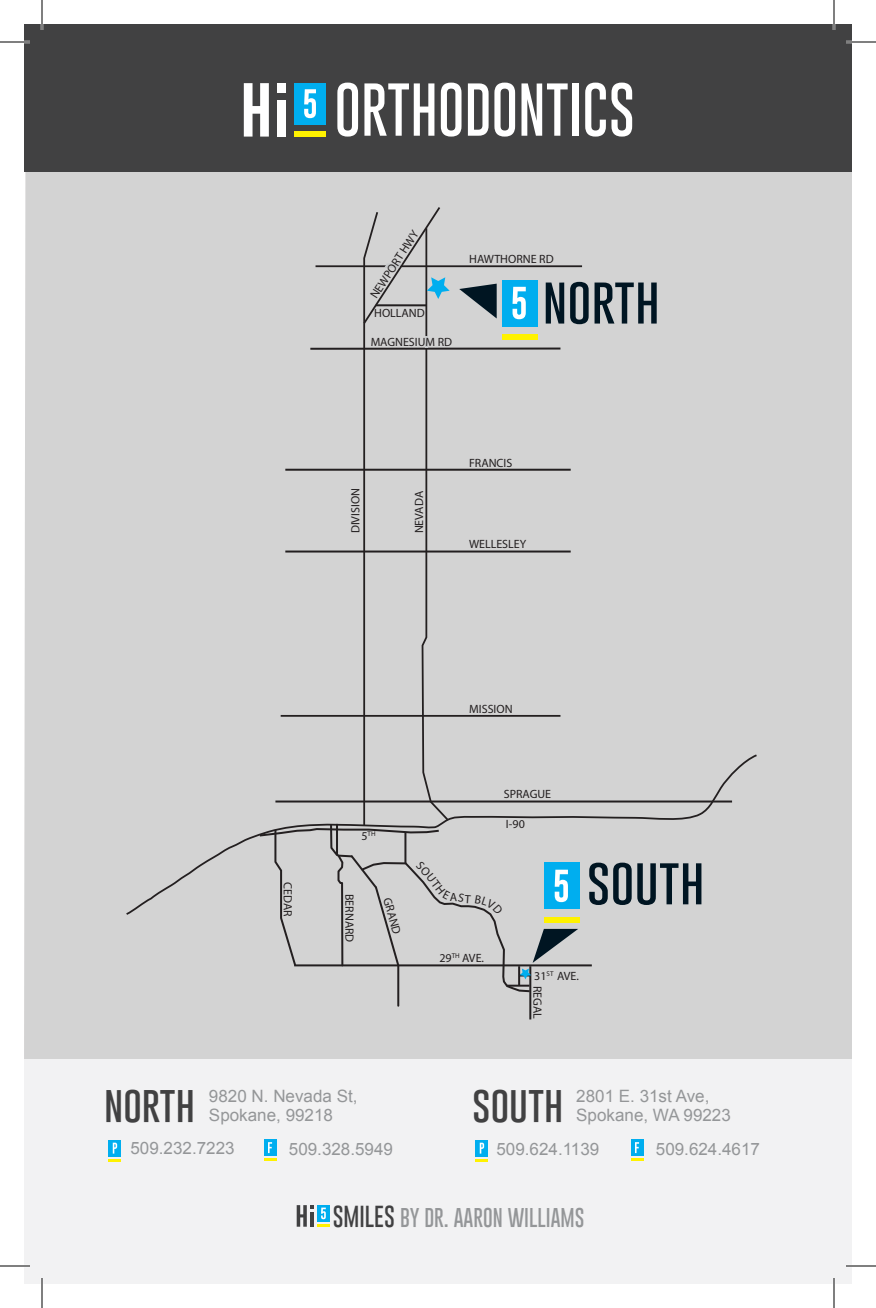
<style>
.page{position:relative;width:876px;height:1308px;background:#fff}
.page>*{position:absolute;margin:0;border:0;box-sizing:border-box;transform-origin:0 0}
.t1{font:100 37.8px "Gobold";color:#414142}
.t2{font:100 19.8px "Gobold";color:#949698}
.t3{font:17px/19px "Arial";color:#949698}
.t4{font:12px "Myriad Pro";color:#231f20}
.t5{font:7px "Myriad Pro";color:#231f20}
.s1{font-size:12px}
.s2{font-family:"Gobold";font-weight:100;font-size:37.8px;color:#414142}
.s3{font-size:22.2px;color:#414142}
</style>
<div class="page">
<div style="left:24px;top:171px;width:828px;height:889px;background:#d3d3d3"></div>
<div style="left:24px;top:1060px;width:828px;height:224px;background:#f2f2f3"></div>
<svg style="left:475px;top:1140px;width:13px;height:3px"></svg>
<svg style="left:475px;top:1143px;width:13px;height:18px"></svg>
<div style="left:631px;top:1139px;width:12px;height:17px;background:#00aeef"></div>
<svg style="left:631px;top:1159px;width:12px;height:2px"></svg>
<svg style="left:635px;top:1142px;width:4px;height:11px"></svg>
<svg style="left:108px;top:1140px;width:13px;height:3px"></svg>
<svg style="left:108px;top:1143px;width:13px;height:18px"></svg>
<div style="left:264px;top:1139px;width:12px;height:17px;background:#00aeef"></div>
<svg style="left:264px;top:1159px;width:12px;height:2px"></svg>
<svg style="left:268px;top:1142px;width:4px;height:11px"></svg>
<svg style="left:297px;top:1205px;width:33px;height:22px"></svg>
<div style="left:124px;top:753px;width:635px;height:163px;background:#d3d3d3"></div>
<hr style="left:275px;top:801px;width:457px;height:2px;background:#231f20">
<div style="left:24px;top:24px;width:828px;height:147px;background:#414142"></div>
<svg style="left:337px;top:83px;width:21px;height:54px"></svg>
<svg style="left:364px;top:83px;width:70px;height:53px"></svg>
<svg style="left:441px;top:83px;width:21px;height:54px"></svg>
<svg style="left:468px;top:83px;width:47px;height:54px"></svg>
<svg style="left:522px;top:83px;width:46px;height:53px"></svg>
<div style="left:573px;top:83px;width:6px;height:53px;background:#fff"></div>
<svg style="left:585px;top:83px;width:47px;height:54px"></svg>
<svg style="left:244px;top:83px;width:25px;height:54px"></svg>
<div style="left:278px;top:100px;width:8px;height:37px;background:#fff"></div>
<div style="left:278px;top:83px;width:8px;height:9px;background:#fff"></div>
<div style="left:294px;top:83px;width:32px;height:41px;background:#00aeef"></div>
<div style="left:294px;top:131px;width:32px;height:5px;background:#fff200"></div>
<svg style="left:304px;top:89px;width:12px;height:29px"></svg>
<hr style="left:0;top:41px;width:30px;height:2px;background:#fff">
<hr style="left:846px;top:41px;width:30px;height:2px;background:#fff">
<hr style="left:0;top:1265px;width:30px;height:2px;background:#fff">
<hr style="left:846px;top:1265px;width:30px;height:2px;background:#fff">
<hr style="left:41px;top:0;width:2px;height:30px;background:#fff">
<hr style="left:41px;top:1278px;width:2px;height:30px;background:#fff">
<hr style="left:833px;top:0;width:2px;height:30px;background:#fff">
<hr style="left:833px;top:1278px;width:2px;height:30px;background:#fff">
<hr style="left:0;top:42px;width:30px;height:1px;background:#000">
<hr style="left:846px;top:42px;width:30px;height:1px;background:#000">
<hr style="left:0;top:1266px;width:30px;height:1px;background:#000">
<hr style="left:846px;top:1266px;width:30px;height:1px;background:#000">
<hr style="left:42px;top:0;width:1px;height:30px;background:#000">
<hr style="left:42px;top:1278px;width:1px;height:30px;background:#000">
<hr style="left:834px;top:0;width:1px;height:30px;background:#000">
<hr style="left:834px;top:1278px;width:1px;height:30px;background:#000">
<div style="left:258px;top:205px;width:443px;height:855px;background:#d3d3d3"></div>
<p class="t4" style="left:367px;top:293px;width:80px;rotate:-57deg">NEWPORT HWY</p>
<p class="t4" style="left:374px;top:306px;width:52px">HOLLAND</p>
<p class="t4" style="left:371px;top:335px;width:83px">MAGNESIUM RD</p>
<p class="t4" style="left:469px;top:252px;width:86px">HAWTHORNE RD</p>
<p class="t4" style="left:348px;top:533px;width:47px;rotate:-90deg">DIVISION</p>
<p class="t4" style="left:412px;top:533px;width:44px;rotate:-90deg">NEVADA</p>
<p class="t4" style="left:469px;top:455px;width:45px">FRANCIS</p>
<p class="t4" style="left:469px;top:537px;width:59px">WELLESLEY</p>
<p class="t4" style="left:295px;top:882px;width:36px;rotate:90deg">CEDAR</p>
<p class="t5" style="left:361px;top:830px;width:16px"><span class="s1">5</span>TH</p>
<p class="t4" style="left:357px;top:894px;width:50px;rotate:90deg">BERNARD</p>
<p class="t4" style="left:394px;top:896px;width:39px;rotate:75deg">GRAND</p>
<p class="t4" style="left:469px;top:701px;width:45px">MISSION</p>
<p class="t4" style="left:504px;top:787px;width:49px">SPRAGUE</p>
<p class="t4" style="left:506px;top:817px;width:20px">I-90</p>
<p class="t4" style="left:439px;top:950px;width:46px">29<sup>TH</sup> AVE.</p>
<p class="t4" style="left:534px;top:969px;width:46px">31<sup>ST</sup> AVE.</p>
<p class="t4" style="left:545px;top:986px;width:35px;rotate:90deg">REGAL</p>
<h3 class="t3" style="left:104px;top:1087px;width:255px;text-indent:105px">9820 N. Nevada St, <span class="s2">north</span> Spokane, 99218</h3>
<h3 class="t3" style="left:130px;top:1139px;width:106px">509.232.7223</h3>
<h3 class="t3" style="left:289px;top:1139px;width:106px">509.328.5949</h3>
<h1 class="t1" style="left:472px;top:1080px;width:93px">south</h1>
<h3 class="t3" style="left:576px;top:1087px;width:156px">2801 E. 31st Ave,<br>Spokane, WA 99223</h3>
<h3 class="t3" style="left:497px;top:1139px;width:104px">509.624.1139</h3>
<h3 class="t3" style="left:656px;top:1140px;width:106px">509.624.4617</h3>
<h2 class="t2" style="left:333px;top:1204px;width:253px"><span class="s3">SMILES</span> BY DR. AARON WILLIAMS</h2>
</div>
